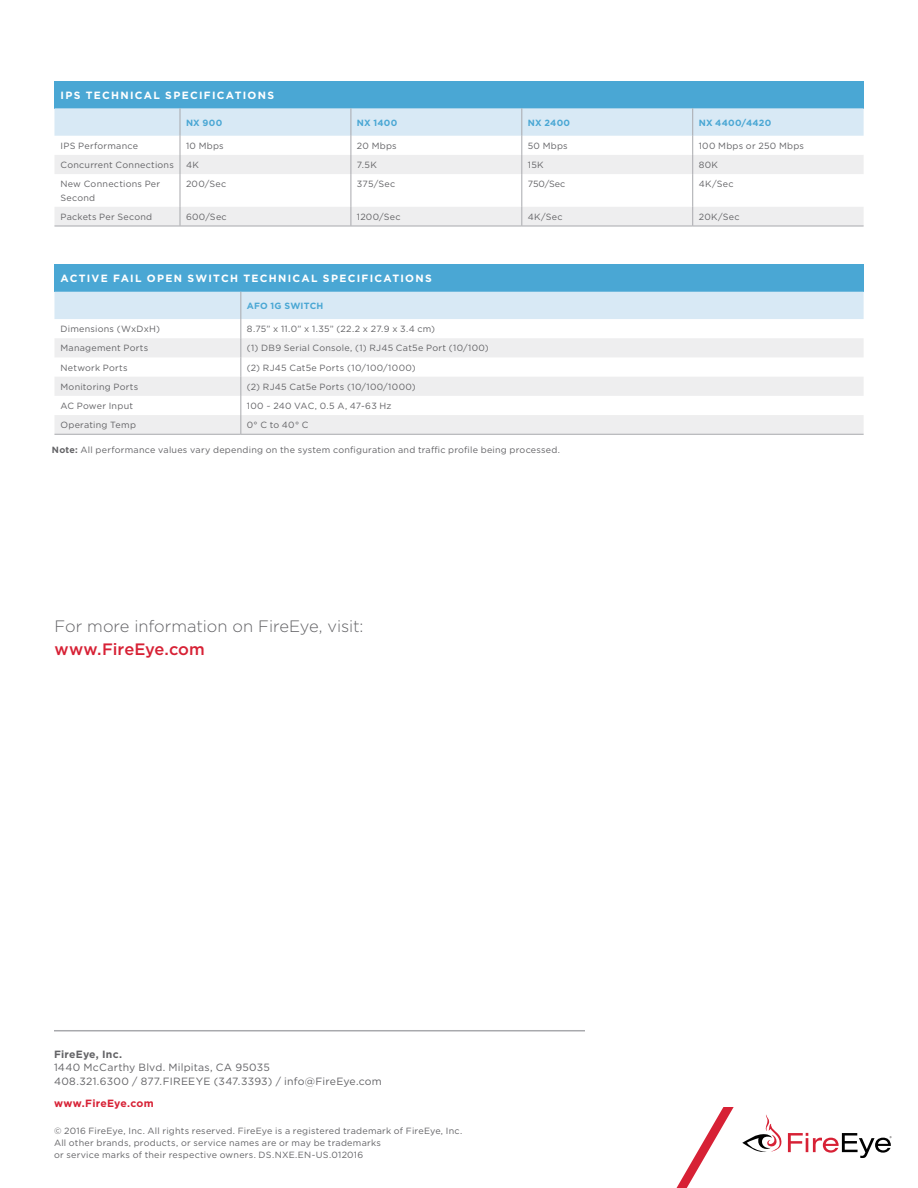
<style>
.page{position:relative;width:918px;height:1188px;background:#fff}
.page>*{position:absolute;margin:0;border:0;box-sizing:border-box;transform-origin:0 0}
.CTA_Text{font:300 16.5px "Gotham";letter-spacing:-.005em;color:#636366}
.CTA_URL{font:500 16.5px "Gotham";color:#d72135}
.Boilerplate_Contact{font:10.5px/13.5px "Gotham";letter-spacing:.02em;color:#636366}
.Table_Head_1{font:700 10.5px "Gotham";letter-spacing:.125em;color:#fff}
.Boilerplate_Contact-2{font:700 10.5px "Gotham";letter-spacing:.02em;color:#d72135}
.Table_Text_Body{font:9px/12px "Gotham";letter-spacing:.03em;color:#636366}
.Table_Head_2{font:700 9px "Gotham";letter-spacing:.025em;color:#4aa7d4}
.s1{font-weight:700}
</style>
<div class="page">
<hr style="left:54px;top:1030px;width:531px;height:1px;background:#a8a9ad">
<svg style="left:676px;top:1107px;width:58px;height:81px"></svg>
<svg style="left:742px;top:1114px;width:40px;height:38px"></svg>
<svg style="left:788px;top:1133px;width:104px;height:25px"></svg>
<div style="left:54px;top:81px;width:810px;height:27px;background:#4aa7d4"></div>
<svg style="left:54px;top:174px;width:810px;height:52px"></svg>
<hr style="left:54px;top:226px;width:126px;height:1px;background:#a8a9ad">
<hr style="left:180px;top:226px;width:171px;height:1px;background:#a8a9ad">
<hr style="left:351px;top:226px;width:171px;height:1px;background:#a8a9ad">
<hr style="left:522px;top:226px;width:171px;height:1px;background:#a8a9ad">
<hr style="left:693px;top:226px;width:171px;height:1px;background:#a8a9ad">
<svg style="left:54px;top:108px;width:810px;height:66px"></svg>
<hr style="left:180px;top:174px;width:1px;height:33px;background:#a8a9ad">
<hr style="left:351px;top:174px;width:1px;height:33px;background:#a8a9ad">
<hr style="left:521px;top:174px;width:1px;height:33px;background:#a8a9ad">
<hr style="left:692px;top:174px;width:1px;height:33px;background:#a8a9ad">
<svg style="left:180px;top:207px;width:1px;height:19px"></svg>
<svg style="left:351px;top:207px;width:1px;height:19px"></svg>
<svg style="left:521px;top:207px;width:1px;height:19px"></svg>
<svg style="left:692px;top:207px;width:1px;height:19px"></svg>
<div style="left:54px;top:264px;width:810px;height:28px;background:#4aa7d4"></div>
<svg style="left:54px;top:292px;width:810px;height:142px"></svg>
<hr style="left:54px;top:434px;width:187px;height:1px;background:#a8a9ad">
<hr style="left:241px;top:434px;width:623px;height:1px;background:#a8a9ad">
<p class="Table_Head_1" style="left:60px;top:88px;width:215px">IPS TECHNICAL SPECIFICATIONS</p>
<p class="Table_Head_2" style="left:186px;top:116px;width:38px">NX 900</p>
<p class="Table_Head_2" style="left:357px;top:116px;width:42px">NX 1400</p>
<p class="Table_Head_2" style="left:528px;top:116px;width:44px">NX 2400</p>
<p class="Table_Head_2" style="left:699px;top:116px;width:74px">NX 4400/4420</p>
<p class="Table_Text_Body" style="left:60px;top:140px;width:79px">IPS Performance</p>
<p class="Table_Text_Body" style="left:186px;top:140px;width:39px">10 Mbps</p>
<p class="Table_Text_Body" style="left:357px;top:140px;width:41px">20 Mbps</p>
<p class="Table_Text_Body" style="left:528px;top:140px;width:41px">50 Mbps</p>
<p class="Table_Text_Body" style="left:699px;top:140px;width:107px">100 Mbps or 250 Mbps</p>
<p class="Table_Text_Body" style="left:60px;top:159px;width:115px">Concurrent Connections</p>
<p class="Table_Text_Body" style="left:186px;top:159px;width:14px">4K</p>
<p class="Table_Text_Body" style="left:357px;top:159px;width:21px">7.5K</p>
<p class="Table_Text_Body" style="left:528px;top:159px;width:17px">15K</p>
<p class="Table_Text_Body" style="left:699px;top:159px;width:21px">80K</p>
<p class="Table_Text_Body" style="left:60px;top:177px;width:101px;line-height:13.5px">New Connections Per<br>Second</p>
<p class="Table_Text_Body" style="left:186px;top:178px;width:42px">200/Sec</p>
<p class="Table_Text_Body" style="left:357px;top:178px;width:40px">375/Sec</p>
<p class="Table_Text_Body" style="left:528px;top:178px;width:39px">750/Sec</p>
<p class="Table_Text_Body" style="left:699px;top:178px;width:36px">4K/Sec</p>
<p class="Table_Text_Body" style="left:60px;top:211px;width:93px">Packets Per Second</p>
<p class="Table_Text_Body" style="left:186px;top:211px;width:42px">600/Sec</p>
<p class="Table_Text_Body" style="left:357px;top:211px;width:45px">1200/Sec</p>
<p class="Table_Text_Body" style="left:528px;top:211px;width:36px">4K/Sec</p>
<p class="Table_Text_Body" style="left:699px;top:211px;width:42px">20K/Sec</p>
<p class="Table_Head_1" style="left:60px;top:272px;width:373px">ACTIVE FAIL OPEN SWITCH TECHNICAL SPECIFICATIONS</p>
<p class="Table_Head_2" style="left:247px;top:300px;width:78px">AFO 1G SWITCH</p>
<p class="Table_Text_Body" style="left:60px;top:323px;width:101px">Dimensions (WxDxH)</p>
<p class="Table_Text_Body" style="left:247px;top:323px;width:190px">8.75” x 11.0” x 1.35” (22.2 x 27.9 x 3.4 cm)</p>
<p class="Table_Text_Body" style="left:60px;top:342px;width:89px">Management Ports</p>
<p class="Table_Text_Body" style="left:247px;top:342px;width:243px">(1) DB9 Serial Console, (1) RJ45 Cat5e Port (10/100)</p>
<p class="Table_Text_Body" style="left:60px;top:361px;width:69px">Network Ports</p>
<p class="Table_Text_Body" style="left:247px;top:361px;width:170px">(2) RJ45 Cat5e Ports (10/100/1000)</p>
<p class="Table_Text_Body" style="left:60px;top:380px;width:79px">Monitoring Ports</p>
<p class="Table_Text_Body" style="left:247px;top:380px;width:170px">(2) RJ45 Cat5e Ports (10/100/1000)</p>
<p class="Table_Text_Body" style="left:60px;top:400px;width:74px">AC Power Input</p>
<p class="Table_Text_Body" style="left:247px;top:400px;width:146px">100 ~ 240 VAC, 0.5 A, 47-63 Hz</p>
<p class="Table_Text_Body" style="left:60px;top:419px;width:77px">Operating Temp</p>
<p class="Table_Text_Body" style="left:247px;top:419px;width:63px">0° C to 40° C</p>
<p class="Table_Text_Body" style="left:52px;top:444px;width:510px"><span class="s1">Note:</span> All performance values vary depending on the system configuration and traffic profile being processed.</p>
<p class="CTA_Text" style="left:54px;top:616px;width:311px">For more information on FireEye, visit:</p>
<p class="CTA_URL" style="left:54px;top:638px;width:152px">www.FireEye.com</p>
<p class="Boilerplate_Contact" style="left:54px;top:1047px;width:329px"><span class="s1">FireEye, Inc.<br></span>1440 McCarthy Blvd. Milpitas, CA 95035<br>408.321.6300 / 877.FIREEYE (347.3393) / info@FireEye.com</p>
<p class="Boilerplate_Contact-2" style="left:54px;top:1096px;width:101px">www.FireEye.com</p>
<p class="Table_Text_Body" style="left:54px;top:1125px;width:410px">© 2016 FireEye, Inc. All rights reserved. FireEye is a registered trademark of FireEye, Inc.<br>All other brands, products, or service names are or may be trademarks<br>or service marks of their respective owners. DS.NXE.EN-US.012016</p>
</div>
